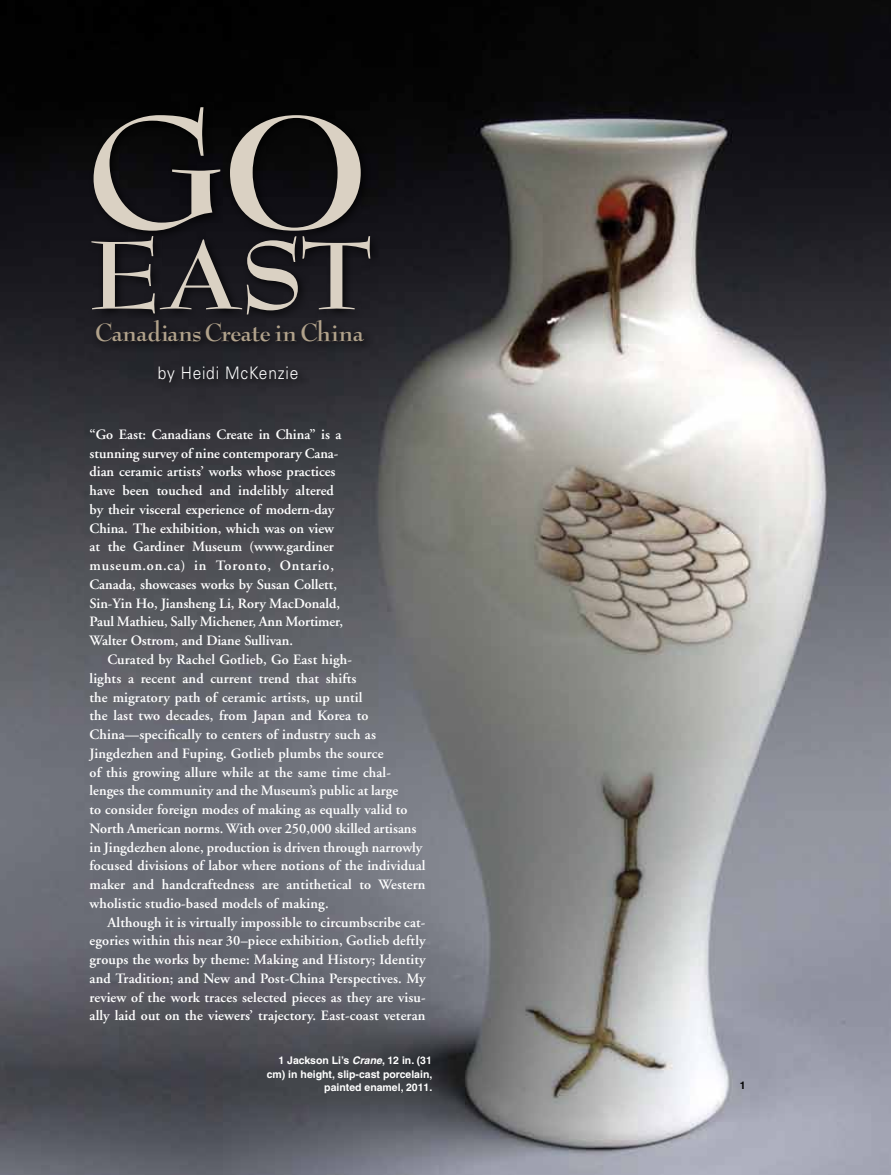
<style>
.page{position:relative;width:891px;height:1175px;background:#fff}
.page>*{position:absolute;margin:0;border:0;box-sizing:border-box;transform-origin:0 0}
.t1{font:700 152.55px "Bernhard Modern ICG";color:#dad1c3;scale:1.1 1}
.t2{font:700 92.55px "Bernhard Modern ICG";color:#dad1c3;scale:1.1 1}
.t3{font:700 24px "Bernhard Modern ICG";letter-spacing:-.01em;color:#b1a28b}
.t4{font:300 17.25px "Univers";letter-spacing:.05em;color:#fff;scale:.9 1}
.t5{font:600 14.25px/18.8px "Adobe Garamond";letter-spacing:.005em;color:#fff}
.t6{font:700 10.5px/13.5px "Helvetica";color:#fff;text-align:right}
.t7{font:700 10.5px "Helvetica";color:#000}
.s1{font-style:italic}
</style>
<div class="page">
<img style="left:0;top:0;width:891px;height:1174px">
<div style="left:87px;top:103px;width:294px;height:289px;background:#000;opacity:.8"></div>
<h1 class="t1" style="left:89px;top:89px;width:251px">Go</h1>
<h2 class="t2" style="left:89px;top:224px;width:258px">East</h2>
<h3 class="t3" style="left:96px;top:319px;width:270px">Canadians Create in China</h3>
<p class="t4" style="left:158px;top:362px;width:157px">by Heidi McKenzie</p>
<p class="t5" style="left:90px;top:425px;width:255px">“Go East: Canadians Create in China” is a stunning survey of nine contemporary Cana&shy;dian ceramic artists’ works whose practices have been touched and indelibly altered by their visceral experience of modern-day China. The exhibition, which was on view at the Gardiner Museum (www.gardiner museum.on.ca) in Toronto, Ontario, Canada, showcases works by Susan Collett, Sin-Yin Ho, Jiansheng Li, Rory MacDonald, Paul Mathieu, Sally Michener, Ann Mortimer, Walter Ostrom, and Diane Sullivan.</p>
<p class="t5" style="left:90px;top:650px;width:338px;text-indent:18px">Curated by Rachel Gotlieb, Go East high-<br>lights a recent and current trend that shifts<br>the migratory path of ceramic artists, up until<br>the last two decades, from Japan and Korea to China—specifically to centers of industry such as Jingdezhen and Fuping. Gotlieb plumbs the source<br>of this growing allure while at the same time chal&shy;lenges the community and the Museum’s public at large<br>to consider foreign modes of making as equally valid to North American norms. With over 250,000 skilled artisans in Jingdezhen alone, production is driven through narrowly focused divisions of labor where notions of the individual maker and handcraftedness are antithetical to Western wholistic studio-based models of making.</p>
<p class="t5" style="left:90px;top:913px;width:338px;text-align:justify;text-indent:18px">Although it is virtually impossible to circumbscribe cat&shy;egories within this near 30–piece exhibition, Gotlieb deftly groups the works by theme: Making and History; Identity and Tradition; and New and Post-China Perspectives. My review of the work traces selected pieces as they are visu&shy;ally laid out on the viewers’ trajectory. East-coast veteran</p>
<p class="t6" style="left:267px;top:1053px;width:167px">1 Jackson Li’s <span class="s1">Crane</span>, 12 in. (31 cm) in height, slip-cast porcelain, painted enamel, 2011.</p>
<p class="t7" style="left:740px;top:1078px;width:7px">1</p>
</div>
